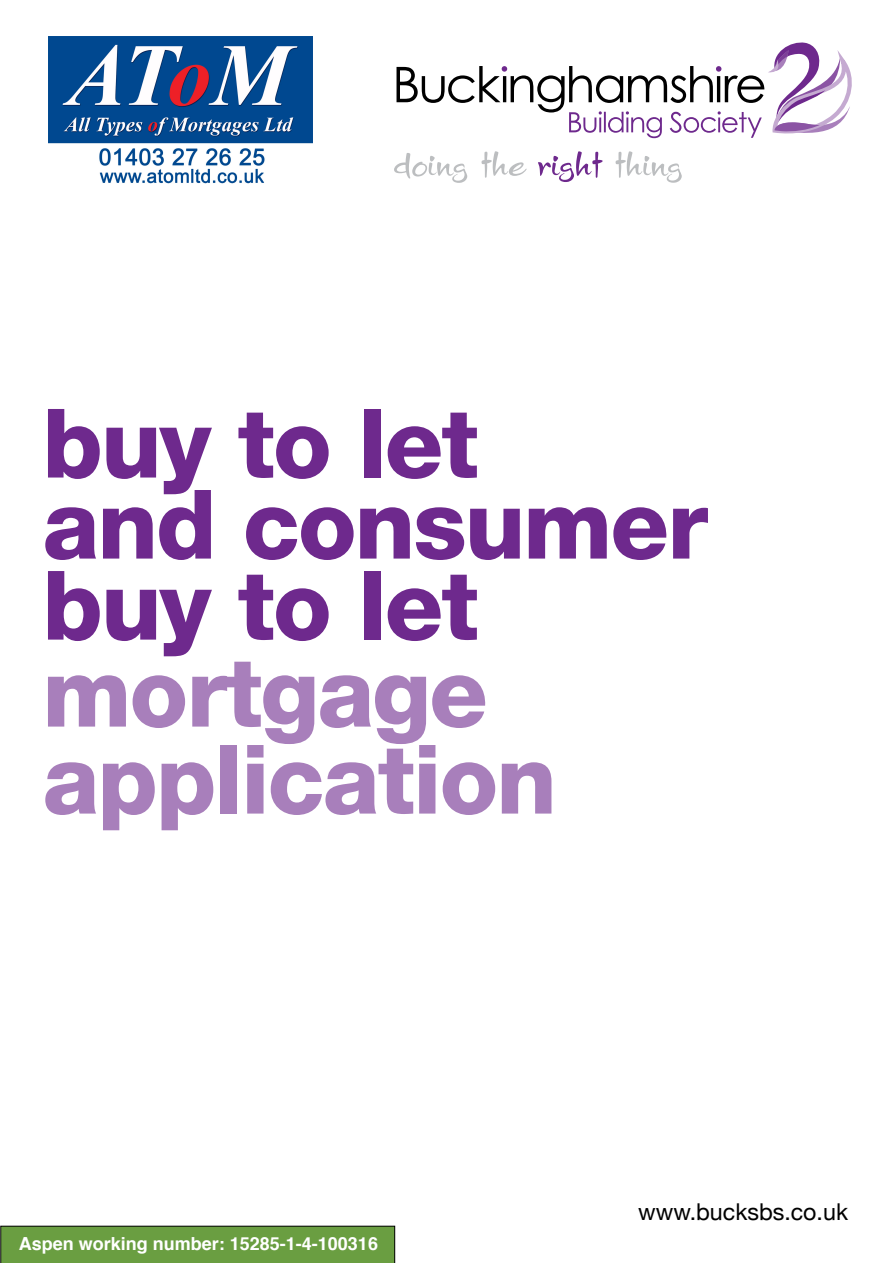
<style>
.page{position:relative;width:893px;height:1263px;background:#fff}
.page>*{position:absolute;margin:0;border:0;box-sizing:border-box;transform-origin:0 0}
.t1{font:800 96px/81px "Helvetica Neue";letter-spacing:-.02em;color:#6e298d}
.t2{font:800 96px/87px "Helvetica Neue";letter-spacing:-.02em;color:#a87fbb}
.t3{font:23.25px "Helvetica Neue";color:#000}
.t4{font:700 18px "Helvetica";color:#fff}
</style>
<div class="page">
<svg style="left:396px;top:42px;width:456px;height:97px"></svg>
<svg style="left:481px;top:151px;width:46px;height:27px"></svg>
<svg style="left:615px;top:151px;width:67px;height:32px"></svg>
<svg style="left:538px;top:151px;width:65px;height:31px"></svg>
<svg style="left:394px;top:153px;width:73px;height:30px"></svg>
<div style="left:1px;top:1226px;width:394px;height:37px;background:#6a9e41"></div>
<img style="left:48px;top:37px;width:264px;height:147px">
<h1 class="t1" style="left:43px;top:403px;width:667px">buy to let<br>and consumer buy to let</h1>
<h1 class="t2" style="left:43px;top:649px;width:516px">mortgage application</h1>
<p class="t4" style="left:19px;top:1229px;width:361px">Aspen working number: 15285-1-4-100316</p>
<p class="t3" style="left:638px;top:1195px;width:211px">www.bucksbs.co.uk</p>
</div>
